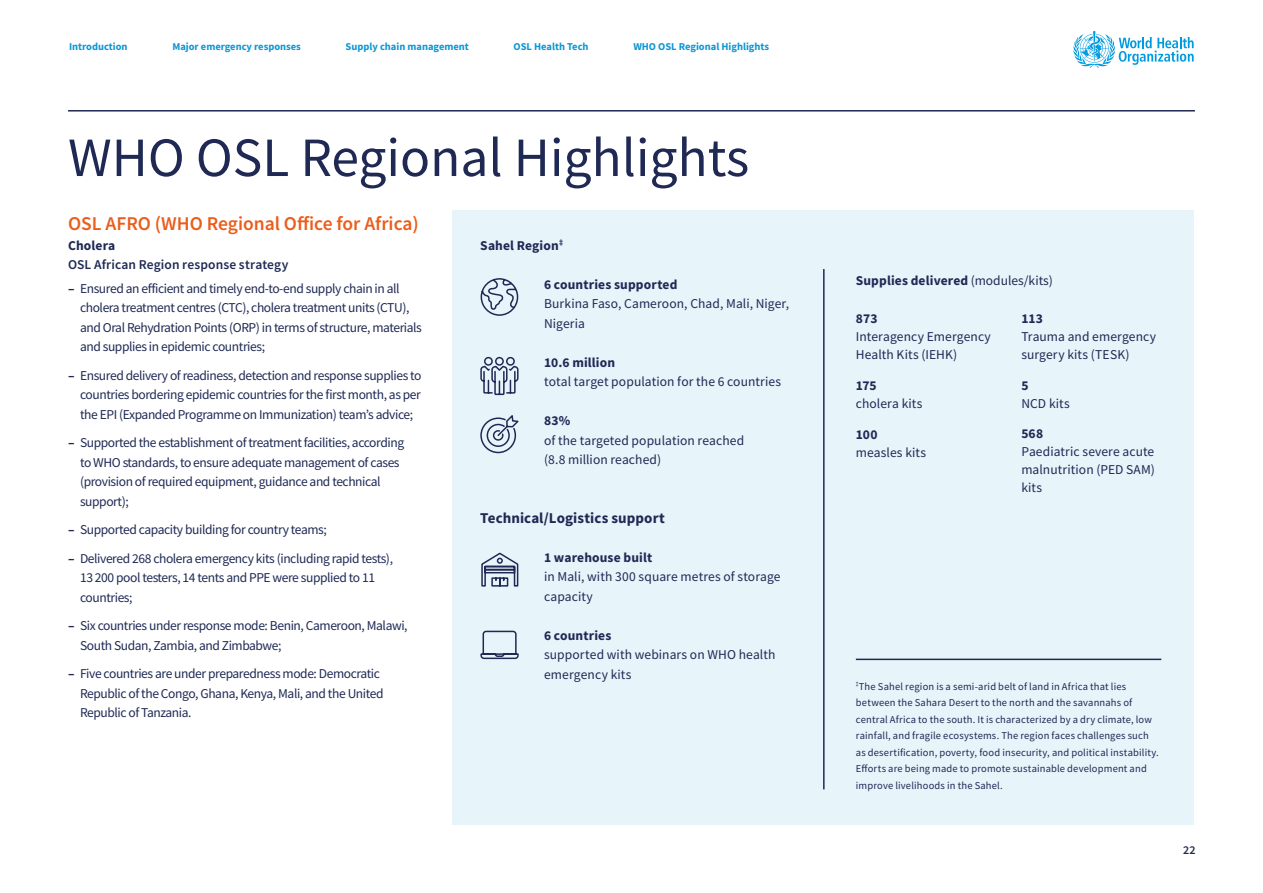
<style>
.page{position:relative;width:1263px;height:893px;background:#fff}
.page>*{position:absolute;margin:0;border:0;box-sizing:border-box;transform-origin:0 0}
.t1{font:55.5px "Source Sans Pro";color:#1f2954}
.t2{font:600 19.5px "Source Sans Pro";color:#eb5d1b}
.t3{font:700 15px "Source Sans Pro";letter-spacing:.005em;color:#1f2954}
.t4{font:13.5px/19.5px "Source Sans Pro";letter-spacing:-.03em;color:#1f2954}
.t5{font:13.5px/19.5px "Source Sans Pro";letter-spacing:.005em;color:#1f2954}
.t6{font:13.5px/18px "Source Sans Pro";letter-spacing:.01em;color:#1f2954}
.t7{font:700 13.5px "Source Sans Pro";letter-spacing:.01em;color:#1f2954}
.t8{font:600 13.5px "Source Sans Pro";letter-spacing:.01em;color:#1f2954}
.t9{font:600 12px "Source Sans Pro";color:#1f2954}
.t10{font:10.5px/16.5px "Source Sans Pro";letter-spacing:.015em;color:#1f2954}
.t11{font:700 10.5px "Source Sans Pro";color:#0e97d5}
.s1{font-weight:700}
.s2{font-weight:400}
</style>
<div class="page">
<div style="left:452px;top:211px;width:742px;height:614px;background:#e7f4fa"></div>
<hr style="left:856px;top:659px;width:305px;height:1px;background:#1f2954">
<svg style="left:480px;top:278px;width:39px;height:38px"></svg>
<svg style="left:480px;top:415px;width:39px;height:39px"></svg>
<svg style="left:480px;top:356px;width:39px;height:40px"></svg>
<hr style="left:823px;top:269px;width:1px;height:520px;background:#1f2954">
<svg style="left:480px;top:630px;width:39px;height:30px"></svg>
<svg style="left:481px;top:552px;width:38px;height:35px"></svg>
<hr style="left:68px;top:110px;width:1127px;height:2px;background:#1f2954">
<svg style="left:1073px;top:31px;width:121px;height:37px"></svg>
<p class="t11" style="left:69px;top:40px;width:60px">Introduction</p>
<p class="t11" style="left:172px;top:40px;width:130px">Major emergency responses</p>
<p class="t11" style="left:346px;top:40px;width:125px">Supply chain management</p>
<p class="t11" style="left:514px;top:40px;width:76px">OSL Health Tech</p>
<p class="t11" style="left:633px;top:40px;width:137px">WHO OSL Regional Highlights</p>
<h1 class="t1" style="left:68px;top:122px;width:683px">WHO OSL Regional Highlights</h1>
<h2 class="t2" style="left:68px;top:211px;width:352px">OSL AFRO (WHO Regional Office for Africa)</h2>
<p class="t7" style="left:68px;top:236px;width:49px">Cholera</p>
<p class="t8" style="left:68px;top:256px;width:222px">OSL African Region response strategy</p>
<p class="t4" style="left:80px;top:278px;width:343px;text-indent:-12px"><span class="s1">–</span> Ensured an efficient and timely end-to-end supply chain in all cholera treatment centres (CTC), cholera treatment units (CTU), and Oral Rehydration Points (ORP) in terms of structure, materials and supplies in epidemic countries;</p>
<p class="t4" style="left:80px;top:365px;width:343px;text-align:justify;text-indent:-12px"><span class="s1">–</span> Ensured delivery of readiness, detection and response supplies to countries bordering epidemic countries for the first month, as per the EPI (Expanded Programme on Immunization) team’s advice;</p>
<p class="t4" style="left:80px;top:433px;width:326px;text-indent:-12px"><span class="s1">–</span> Supported the establishment of treatment facilities, according to WHO standards, to ensure adequate management of cases (provision of required equipment, guidance and technical support);</p>
<p class="t4" style="left:68px;top:520px;width:260px"><span class="s1">–</span> Supported capacity building for country teams;</p>
<p class="t4" style="left:80px;top:548px;width:314px;text-indent:-12px"><span class="s1">–</span> Delivered 268 cholera emergency kits (including rapid tests),<br>13 200 pool testers, 14 tents and PPE were supplied to 11 countries;</p>
<p class="t4" style="left:80px;top:616px;width:329px;text-indent:-12px"><span class="s1">–</span> Six countries under response mode: Benin, Cameroon, Malawi,<br>South Sudan, Zambia, and Zimbabwe;</p>
<p class="t4" style="left:80px;top:664px;width:305px;text-indent:-12px"><span class="s1">–</span> Five countries are under preparedness mode: Democratic<br>Republic of the Congo, Ghana, Kenya, Mali, and the United<br>Republic of Tanzania.</p>
<p class="t7" style="left:480px;top:236px;width:84px">Sahel Region<sup>‡</sup></p>
<p class="t7" style="left:544px;top:275px;width:135px">6 countries supported</p>
<p class="t5" style="left:544px;top:294px;width:246px">Burkina Faso, Cameroon, Chad, Mali, Niger,<br>Nigeria</p>
<p class="t7" style="left:544px;top:353px;width:73px">10.6 million</p>
<p class="t5" style="left:544px;top:372px;width:238px">total target population for the 6 countries</p>
<p class="t7" style="left:544px;top:411px;width:28px">83%</p>
<p class="t5" style="left:544px;top:430px;width:202px">of the targeted population reached (8.8 million reached)</p>
<p class="t3" style="left:480px;top:507px;width:186px">Technical/Logistics support</p>
<p class="t7" style="left:544px;top:548px;width:110px">1 warehouse built</p>
<p class="t5" style="left:544px;top:567px;width:238px">in Mali, with 300 square metres of storage capacity</p>
<p class="t7" style="left:544px;top:626px;width:69px">6 countries</p>
<p class="t6" style="left:544px;top:645px;width:233px;line-height:19.5px">supported with webinars on WHO health emergency kits</p>
<p class="t7" style="left:856px;top:271px;width:198px">Supplies delivered <span class="s2">(modules/kits)</span></p>
<p class="t7" style="left:856px;top:309px;width:23px">873</p>
<p class="t6" style="left:856px;top:327px;width:137px">Interagency Emergency<br>Health Kits (IEHK)</p>
<p class="t7" style="left:856px;top:376px;width:22px">175</p>
<p class="t6" style="left:856px;top:394px;width:68px">cholera kits</p>
<p class="t7" style="left:856px;top:425px;width:23px">100</p>
<p class="t6" style="left:856px;top:443px;width:72px">measles kits</p>
<p class="t7" style="left:1021px;top:309px;width:23px">113</p>
<p class="t6" style="left:1021px;top:327px;width:136px">Trauma and emergency surgery kits (TESK)</p>
<p class="t7" style="left:1021px;top:376px;width:9px">5</p>
<p class="t4" style="left:1021px;top:393px;width:50px">NCD kits</p>
<p class="t7" style="left:1021px;top:425px;width:23px">568</p>
<p class="t4" style="left:1021px;top:443px;width:135px;line-height:18px;text-align:justify">Paediatric severe acute malnutrition (PED SAM) kits</p>
<p class="t10" style="left:856px;top:678px;width:304px"><sup>‡</sup>The Sahel region is a semi-arid belt of land in Africa that lies between the Sahara Desert to the north and the savannahs of central Africa to the south. It is characterized by a dry climate, low rainfall, and fragile ecosystems. The region faces challenges such as desertification, poverty, food insecurity, and political instability.<br>Efforts are being made to promote sustainable development and improve livelihoods in the Sahel.</p>
<p class="t9" style="left:1183px;top:842px;width:14px">22</p>
</div>
